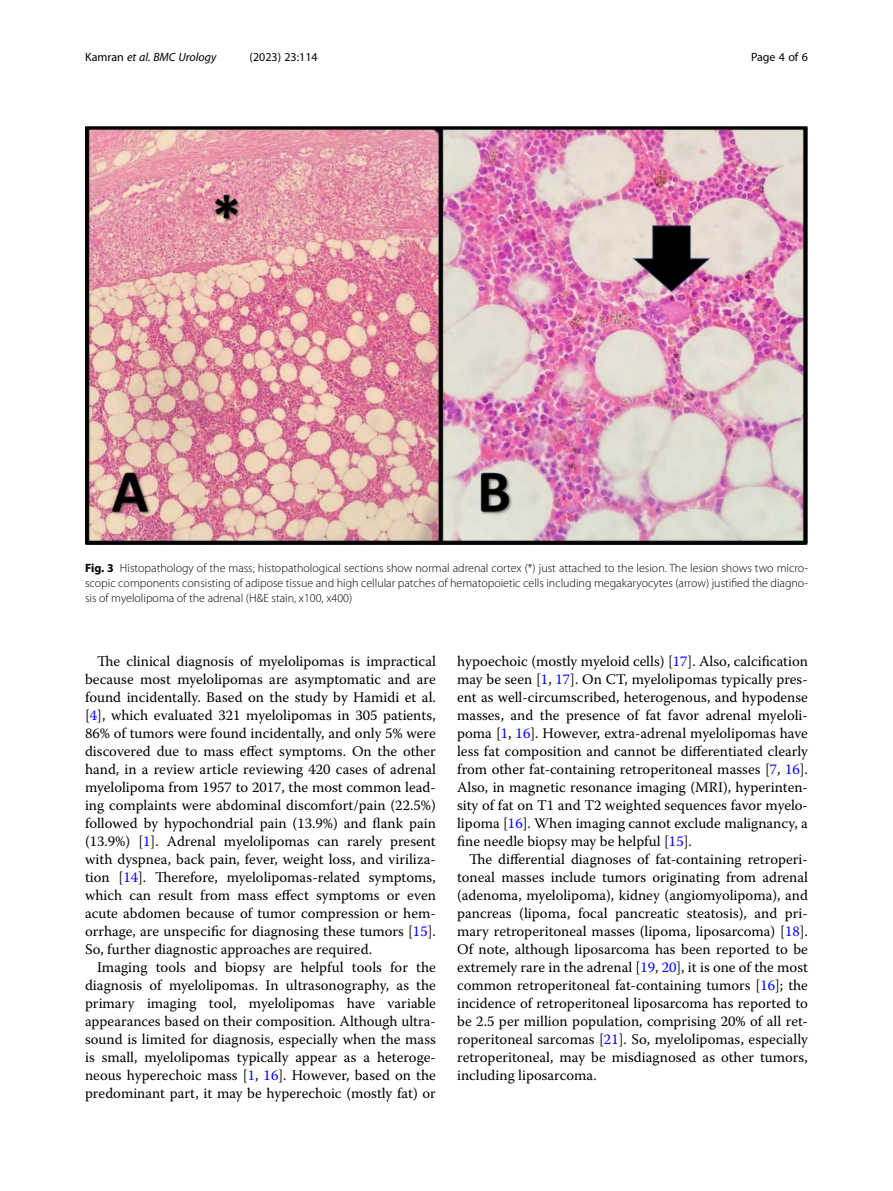
<style>
.page{position:relative;width:893px;height:1191px;background:#fff}
.page>*{position:absolute;margin:0;border:0;box-sizing:border-box;transform-origin:0 0}
.Body_Text_Indent{font:14.7px/18px "Warnock Pro";color:#000;text-align:justify}
.Figure_Caption{font:300 12px/15px "Myriad Pro";color:#000;text-align:justify}
.t1{font:italic 12px "Myriad Pro";color:#000}
.t2{font:12px "Myriad Pro";color:#000}
.s1{font-style:normal}
.s2{font-weight:700}
.s3{color:#00f}
</style>
<div class="page">
<img style="left:85px;top:126px;width:723px;height:419px">
<p class="t1" style="left:85px;top:50px;width:133px"><span class="s1">Kamran</span> et al. BMC Urology</p>
<p class="t2" style="left:250px;top:50px;width:70px">(2023) 23:114</p>
<p class="t2" style="left:751px;top:50px;width:58px">Page 4 of 6</p>
<p class="Figure_Caption" style="left:85px;top:560px;width:724px"><span class="s2">Fig. 3</span> Histopathology of the mass; histopathological sections show normal adrenal cortex (*) just attached to the lesion. The lesion shows two micro&shy;scopic components consisting of adipose tissue and high cellular patches of hematopoietic cells including megakaryocytes (arrow) justified the diagno&shy;sis of myelolipoma of the adrenal (H&amp;E stain, x100, x400)</p>
<p class="Body_Text_Indent" style="left:85px;top:652px;width:352px;text-indent:12px">The clinical diagnosis of myelolipomas is impractical because most myelolipomas are asymptomatic and are found incidentally. Based on the study by Hamidi et al. [<span class="s3">4</span>], which evaluated 321 myelolipomas in 305 patients, 86% of tumors were found incidentally, and only 5% were discovered due to mass effect symptoms. On the other hand, in a review article reviewing 420 cases of adrenal myelolipoma from 1957 to 2017, the most common lead&shy;ing complaints were abdominal discomfort/pain (22.5%) followed by hypochondrial pain (13.9%) and flank pain (13.9%) [<span class="s3">1</span>]. Adrenal myelolipomas can rarely present with dyspnea, back pain, fever, weight loss, and viriliza&shy;tion [<span class="s3">14</span>]. Therefore, myelolipomas-related symptoms, which can result from mass effect symptoms or even acute abdomen because of tumor compression or hem&shy;orrhage, are unspecific for diagnosing these tumors [<span class="s3">15</span>].<br>So, further diagnostic approaches are required.</p>
<p class="Body_Text_Indent" style="left:85px;top:958px;width:352px;text-indent:12px">Imaging tools and biopsy are helpful tools for the diagnosis of myelolipomas. In ultrasonography, as the primary imaging tool, myelolipomas have variable appearances based on their composition. Although ultra&shy;sound is limited for diagnosis, especially when the mass is small, myelolipomas typically appear as a heteroge&shy;neous hyperechoic mass [<span class="s3">1</span>, <span class="s3">16</span>]. However, based on the predominant part, it may be hyperechoic (mostly fat) or</p>
<p class="Body_Text_Indent" style="left:457px;top:652px;width:352px">hypoechoic (mostly myeloid cells) [<span class="s3">17</span>]. Also, calcification may be seen [<span class="s3">1</span>, <span class="s3">17</span>]. On CT, myelolipomas typically pres&shy;ent as well-circumscribed, heterogenous, and hypodense masses, and the presence of fat favor adrenal myeloli&shy;poma [<span class="s3">1</span>, <span class="s3">16</span>]. However, extra-adrenal myelolipomas have less fat composition and cannot be differentiated clearly from other fat-containing retroperitoneal masses [<span class="s3">7</span>, <span class="s3">16</span>].<br>Also, in magnetic resonance imaging (MRI), hyperinten&shy;sity of fat on T1 and T2 weighted sequences favor myelo&shy;lipoma [<span class="s3">16</span>]. When imaging cannot exclude malignancy, a fine needle biopsy may be helpful [<span class="s3">15</span>].</p>
<p class="Body_Text_Indent" style="left:457px;top:850px;width:352px;text-indent:12px">The differential diagnoses of fat-containing retroperi&shy;toneal masses include tumors originating from adrenal (adenoma, myelolipoma), kidney (angiomyolipoma), and pancreas (lipoma, focal pancreatic steatosis), and pri&shy;mary retroperitoneal masses (lipoma, liposarcoma) [<span class="s3">18</span>].<br>Of note, although liposarcoma has been reported to be extremely rare in the adrenal [<span class="s3">19</span>, <span class="s3">20</span>], it is one of the most common retroperitoneal fat-containing tumors [<span class="s3">16</span>]; the incidence of retroperitoneal liposarcoma has reported to be 2.5 per million population, comprising 20% of all ret&shy;roperitoneal sarcomas [<span class="s3">21</span>]. So, myelolipomas, especially retroperitoneal, may be misdiagnosed as other tumors, including liposarcoma.</p>
</div>
